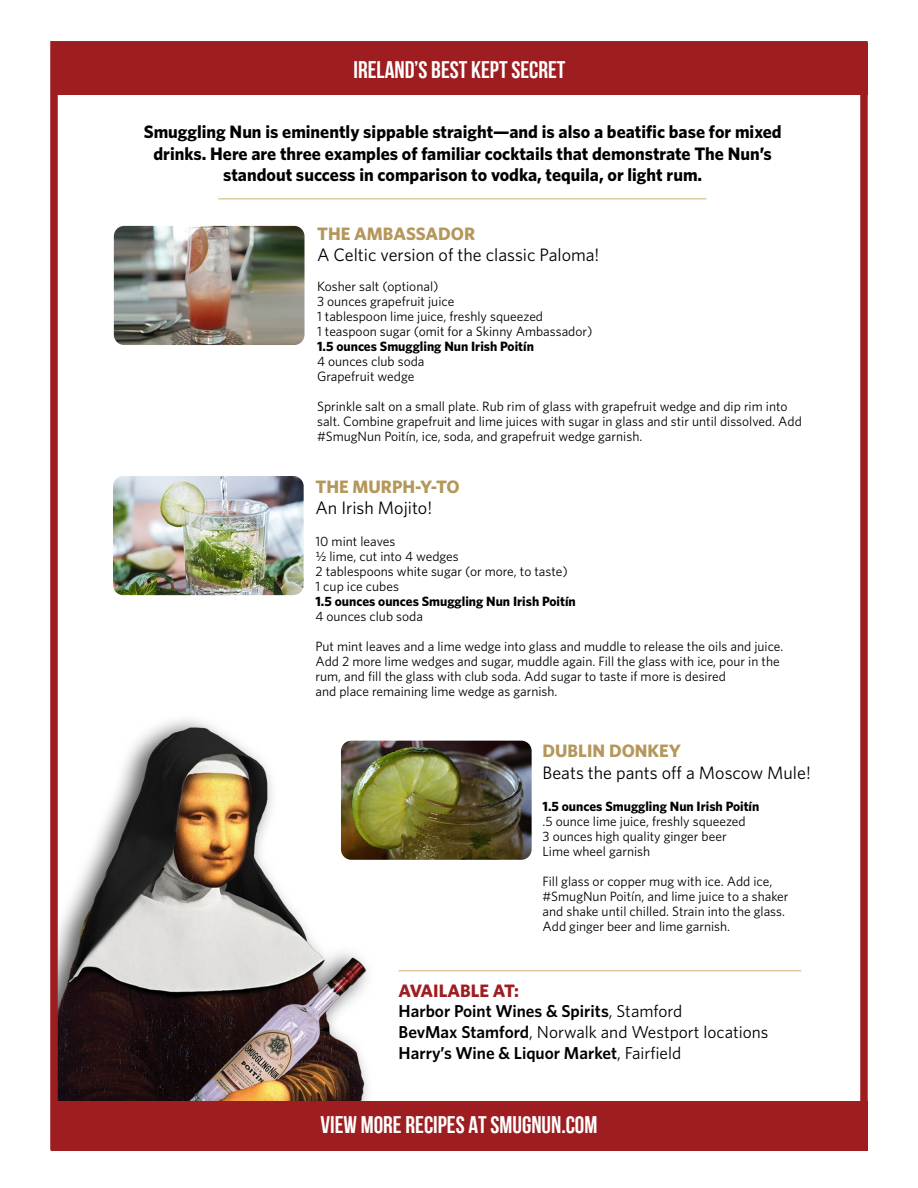
<style>
.page{position:relative;width:918px;height:1188px;background:#fff}
.page>*{position:absolute;margin:0;border:0;box-sizing:border-box;transform-origin:0 0}
.t1{font:24px "Bebas Neue";color:#fff}
.t2{font:700 18px/21.6px "Whitney";color:#000;text-align:center}
.t3{font:18px "Whitney";color:#000}
.t4{font:700 18px "Whitney";color:#b4975a}
.t5{font:700 18px "Whitney";color:#9e1d20}
.t6{font:600 17.25px "Whitney";color:#000}
.t7{font:17.25px "Whitney";color:#000}
.t8{font:13.5px/15px "Whitney";color:#000}
.t9{font:700 13.5px "Whitney";color:#000}
.s1{font-weight:400}
.s2{font-weight:600}
</style>
<div class="page">
<img style="left:59px;top:719px;width:331px;height:383px">
<div style="left:51px;top:43px;width:816px;height:52px;background:#9e1d20"></div>
<div style="left:51px;top:1102px;width:816px;height:49px;background:#9e1d20"></div>
<div style="left:50px;top:41px;width:818px;height:1109px;border:8px solid #9e1d20"></div>
<hr style="left:218px;top:198px;width:488px;height:1px;background:#d0b371">
<img style="left:114px;top:226px;width:191px;height:119px">
<img style="left:113px;top:476px;width:191px;height:119px">
<img style="left:341px;top:741px;width:191px;height:119px">
<hr style="left:399px;top:970px;width:402px;height:1px;background:#d0b371">
<p class="t1" style="left:353px;top:57px;width:214px">IRELAND’S BEST KEPT SECRET</p>
<p class="t2" style="left:144px;top:121px;width:639px">Smuggling Nun is eminently sippable straight—and is also a beatific base for mixed drinks. Here are three examples of familiar cocktails that demonstrate The Nun’s</p>
<p class="t2" style="left:223px;top:164px;width:481px">standout success in comparison to vodka, tequila, or light rum.</p>
<p class="t4" style="left:317px;top:222px;width:160px">THE AMBASSADOR</p>
<p class="t3" style="left:317px;top:243px;width:284px">A Celtic version of the classic Paloma!</p>
<p class="t8" style="left:317px;top:279px;width:123px">Kosher salt (optional)</p>
<p class="t8" style="left:317px;top:294px;width:139px">3 ounces grapefruit juice</p>
<p class="t8" style="left:317px;top:309px;width:228px">1 tablespoon lime juice, freshly squeezed</p>
<p class="t8" style="left:317px;top:324px;width:277px">1 teaspoon sugar (omit for a Skinny Ambassador)</p>
<p class="t9" style="left:317px;top:338px;width:218px">1.5 ounces Smuggling Nun Irish Poitín</p>
<p class="t8" style="left:317px;top:354px;width:109px">4 ounces club soda</p>
<p class="t8" style="left:317px;top:369px;width:99px">Grapefruit wedge</p>
<p class="t8" style="left:317px;top:399px;width:472px">Sprinkle salt on a small plate. Rub rim of glass with grapefruit wedge and dip rim into</p>
<p class="t8" style="left:317px;top:414px;width:486px">salt. Combine grapefruit and lime juices with sugar in glass and stir until dissolved. Add</p>
<p class="t8" style="left:317px;top:429px;width:327px">#SmugNun Poitín, ice, soda, and grapefruit wedge garnish.</p>
<p class="t4" style="left:315px;top:474px;width:146px">THE MURPH-Y-TO</p>
<p class="t3" style="left:315px;top:496px;width:118px">An Irish Mojito!</p>
<p class="t8" style="left:315px;top:534px;width:81px">10 mint leaves</p>
<p class="t8" style="left:315px;top:549px;width:145px">½ lime, cut into 4 wedges</p>
<p class="t8" style="left:315px;top:564px;width:254px">2 tablespoons white sugar (or more, to taste)</p>
<p class="t8" style="left:315px;top:579px;width:85px">1 cup ice cubes</p>
<p class="t9" style="left:315px;top:592px;width:262px">1.5 ounces ounces Smuggling Nun Irish Poitín</p>
<p class="t8" style="left:315px;top:609px;width:109px">4 ounces club soda</p>
<p class="t8" style="left:315px;top:639px;width:470px">Put mint leaves and a lime wedge into glass and muddle to release the oils and juice.<br>Add 2 more lime wedges and sugar, muddle again. Fill the glass with ice, pour in the rum, and fi ll the glass with club soda. Add sugar to taste if more is desired</p>
<p class="t8" style="left:315px;top:684px;width:244px">and place remaining lime wedge as garnish.</p>
<p class="t4" style="left:543px;top:739px;width:140px">DUBLIN DONKEY</p>
<p class="t3" style="left:543px;top:761px;width:270px">Beats the pants off a Moscow Mule!</p>
<p class="t9" style="left:543px;top:797px;width:218px">1.5 ounces Smuggling Nun Irish Poitín</p>
<p class="t8" style="left:543px;top:813px;width:205px">.5 ounce lime juice, freshly squeezed</p>
<p class="t8" style="left:543px;top:828px;width:186px">3 ounces high quality ginger beer</p>
<p class="t8" style="left:543px;top:843px;width:109px">Lime wheel garnish</p>
<p class="t8" style="left:543px;top:873px;width:247px">Fill glass or copper mug with ice. Add ice, #SmugNun Poitín, and lime juice to a shaker</p>
<p class="t8" style="left:543px;top:903px;width:244px">and shake until chilled. Strain into the glass.<br>Add ginger beer and lime garnish.</p>
<p class="t5" style="left:399px;top:978px;width:122px">AVAILABLE AT:</p>
<p class="t6" style="left:399px;top:1000px;width:285px">Harbor Point Wines &amp; Spirits<span class="s1">, Stamford</span></p>
<p class="t7" style="left:399px;top:1020px;width:371px"><span class="s2">BevMax Stamford</span>, Norwalk and Westport locations</p>
<p class="t6" style="left:399px;top:1041px;width:284px">Harry’s Wine &amp; Liquor Market<span class="s1">, Fairfield</span></p>
<p class="t1" style="left:321px;top:1111px;width:278px">VIEW MORE RECIPES AT SMUGNUN.COM</p>
</div>
